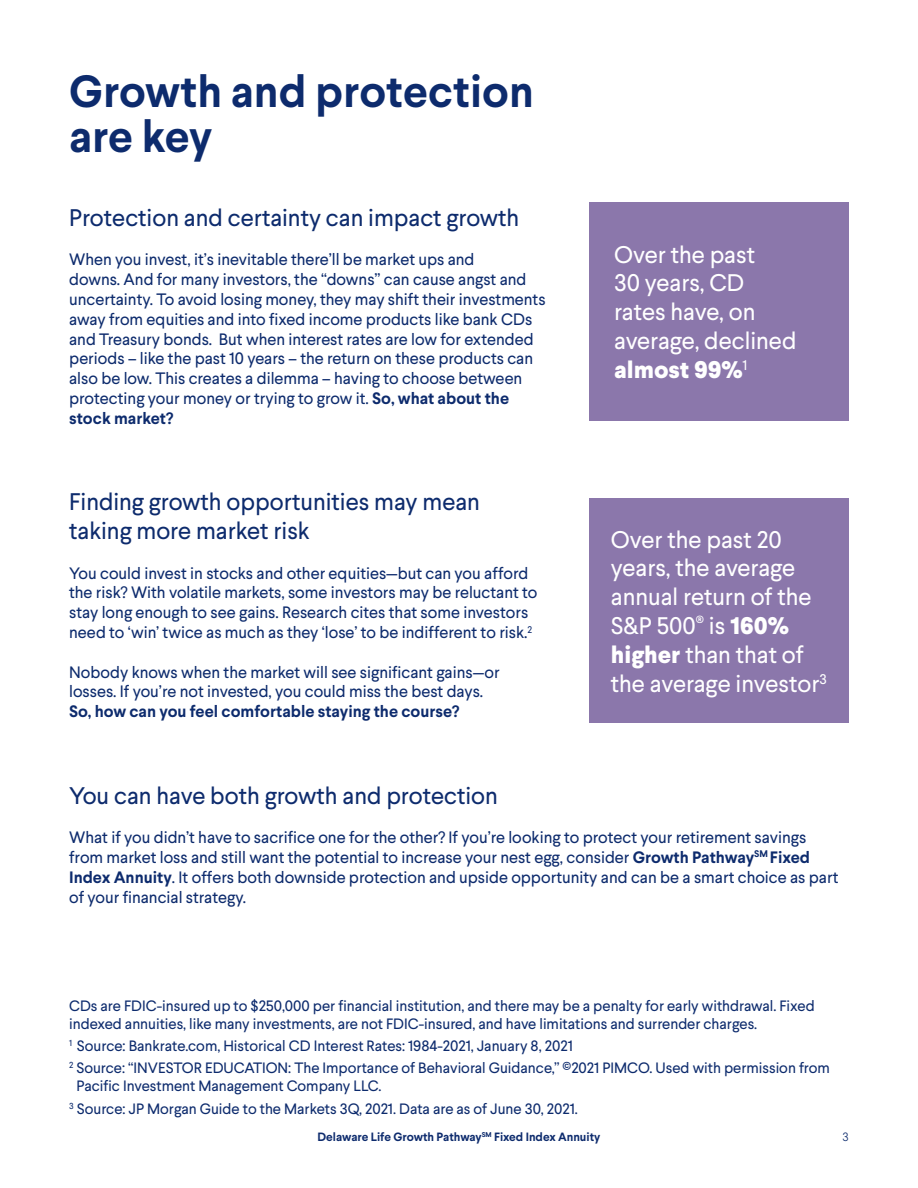
<style>
.page{position:relative;width:918px;height:1188px;background:#fff}
.page>*{position:absolute;margin:0;border:0;box-sizing:border-box;transform-origin:0 0}
.t1{font:700 45px/45px "Larsseit";color:#0d2b6d}
.t2{font:24px/28.8px "Larsseit";color:#fff}
.t3{font:24px/28.8px "Larsseit";color:#0d2b6d}
.t4{font:16.5px/19.8px "Larsseit";color:#0d2b6d}
.t5{font:15px/18px "Larsseit";color:#0d2b6d}
.t6{font:700 12px "Larsseit";color:#0d2b6d}
.t7{font:300 12px "Larsseit";color:#0d2b6d}
.s1{font-weight:700}
.s2{font-weight:800}
</style>
<div class="page">
<div style="left:589px;top:202px;width:260px;height:219px;background:#8b77ab"></div>
<div style="left:589px;top:499px;width:260px;height:224px;background:#8b77ab"></div>
<p class="t1" style="left:69px;top:69px;width:466px">Growth and protection are key</p>
<p class="t3" style="left:69px;top:203px;width:452px">Protection and certainty can impact growth</p>
<p class="t4" style="left:69px;top:250px;width:478px">When you invest, it’s inevitable there’ll be market ups and<br>downs. And for many investors, the “downs” can cause angst and uncertainty. To avoid losing money, they may shift their investments away from equities and into fixed income products like bank CDs and Treasury bonds. But when interest rates are low for extended periods – like the past 10 years – the return on these products can also be low. This creates a dilemma – having to choose between protecting your money or trying to grow it. <span class="s1">So, what about the stock market?</span></p>
<p class="t3" style="left:69px;top:487px;width:412px">Finding growth opportunities may mean taking more market risk</p>
<p class="t4" style="left:69px;top:563px;width:470px">You could invest in stocks and other equities—but can you afford the risk? With volatile markets, some investors may be reluctant to stay long enough to see gains. Research cites that some investors need to ‘win’ twice as much as they ‘lose’ to be indifferent to risk.<sup>2</sup></p>
<p class="t4" style="left:69px;top:662px;width:432px">Nobody knows when the market will see significant gains—or losses. If you’re not invested, you could miss the best days.<br><span class="s1">So, how can you feel comfortable staying the course?</span></p>
<p class="t2" style="left:614px;top:239px;width:184px">Over the past<br>30 years, CD rates have, on average, declined <span class="s2">almost 99%</span><sup>1</sup></p>
<p class="t2" style="left:611px;top:525px;width:217px">Over the past 20 years, the average annual return of the<br>S&amp;P 500<sup>®</sup> is <span class="s2">160% higher</span> than that of the average investor<sup>3</sup></p>
<p class="t3" style="left:69px;top:780px;width:430px">You can have both growth and protection</p>
<p class="t4" style="left:69px;top:827px;width:771px">What if you didn’t have to sacrifice one for the other? If you’re looking to protect your retirement savings from market loss and still want the potential to increase your nest egg, consider <span class="s1">Growth Pathway</span><sup>SM</sup> <span class="s1">Fixed Index Annuity</span>. It offers both downside protection and upside opportunity and can be a smart choice as part of your financial strategy.</p>
<p class="t5" style="left:69px;top:996px;width:747px">CDs are FDIC-insured up to $250,000 per financial institution, and there may be a penalty for early withdrawal. Fixed indexed annuities, like many investments, are not FDIC-insured, and have limitations and surrender charges.</p>
<p class="t5" style="left:69px;top:1037px;width:505px"><sup>1</sup> Source: Bankrate.com, Historical CD Interest Rates: 1984-2021, January 8, 2021</p>
<p class="t5" style="left:76px;top:1059px;width:755px;text-indent:-7px"><sup>2</sup> Source: “INVESTOR EDUCATION: The Importance of Behavioral Guidance,” ©2021 PIMCO. Used with permission from<br>Pacific Investment Management Company LLC.</p>
<p class="t5" style="left:69px;top:1099px;width:510px"><sup>3</sup> Source: JP Morgan Guide to the Markets 3Q, 2021. Data are as of June 30, 2021.</p>
<p class="t6" style="left:318px;top:1129px;width:284px">Delaware Life Growth Pathway<sup>SM</sup> Fixed Index Annuity</p>
<p class="t7" style="left:843px;top:1129px;width:8px">3</p>
</div>
